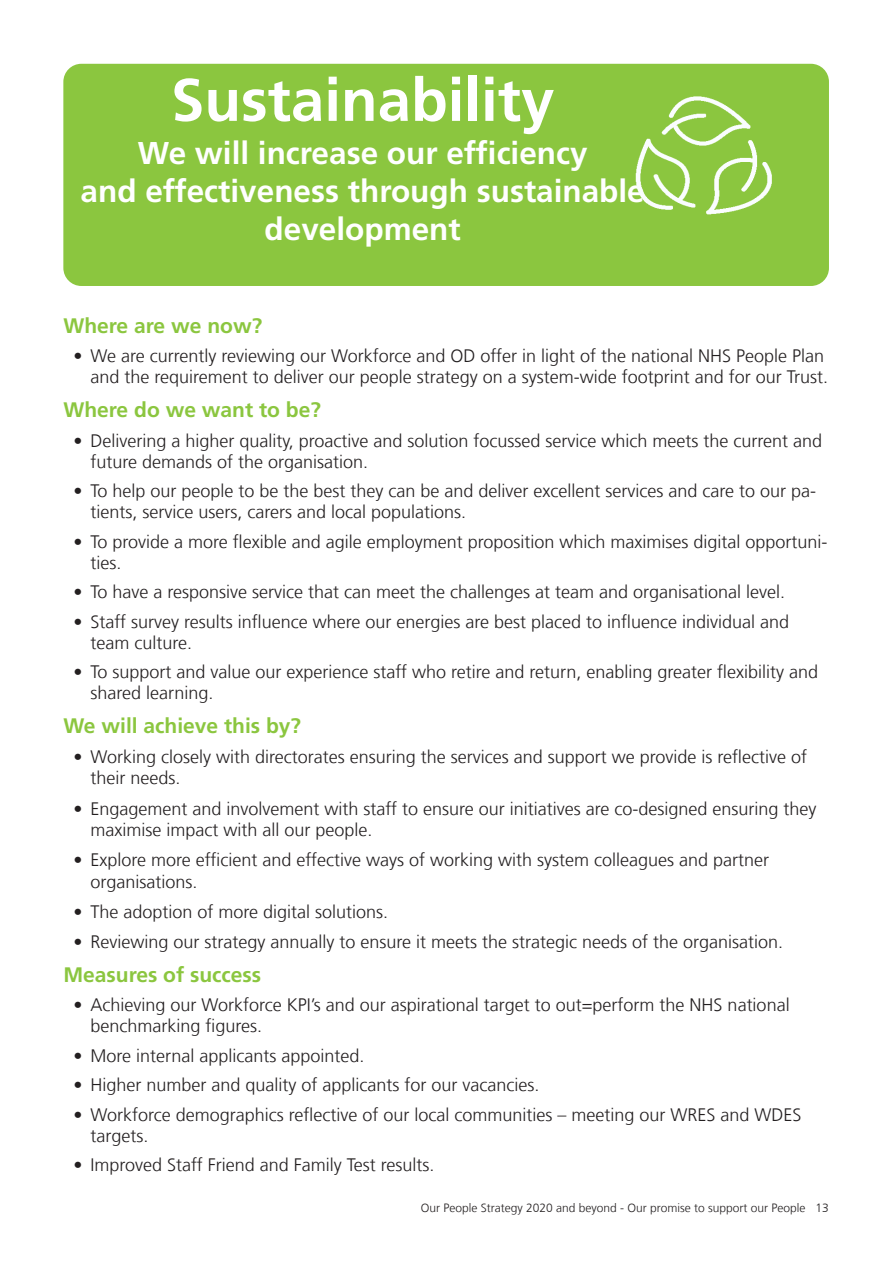
<style>
.page{position:relative;width:893px;height:1263px;background:#fff}
.page>*{position:absolute;margin:0;border:0;box-sizing:border-box;transform-origin:0 0}
.t1{font:700 60px "Frutiger LT Com";color:#fff}
.t2{font:700 31.5px/37.8px "Frutiger LT Com";color:#fff;text-align:center}
.t3{font:700 21px "Frutiger LT Com";color:#8bc63f}
.t4{font:300 18px/21px "Frutiger LT Com";color:#231f20}
.t5{font:300 12px "Frutiger LT Com";color:#231f20}
</style>
<div class="page">
<div style="left:63px;top:64px;width:766px;height:222px;background:#8bc63f;border-radius:18px"></div>
<img style="left:635px;top:96px;width:137px;height:119px">
<h1 class="t1" style="left:171px;top:65px;width:385px">Sustainability</h1>
<h2 class="t2" style="left:81px;top:135px;width:566px">We will increase our efficiency<br>and effectiveness through sustainable development</h2>
<p class="t3" style="left:63px;top:313px;width:200px">Where are we now?</p>
<p class="t4" style="left:73px;top:346px;width:756px;text-align:right">• We are currently reviewing our Workforce and OD offer in light of the national NHS People Plan and the requirement to deliver our people strategy on a system-wide footprint and for our Trust.</p>
<p class="t3" style="left:63px;top:397px;width:259px">Where do we want to be?</p>
<p class="t4" style="left:90px;top:430px;width:733px;text-indent:-17px">• Delivering a higher quality, proactive and solution focussed service which meets the current and future demands of the organisation.</p>
<p class="t4" style="left:90px;top:480px;width:727px;text-indent:-17px">• To help our people to be the best they can be and deliver excellent services and care to our pa&shy;tients, service users, carers and local populations.</p>
<p class="t4" style="left:90px;top:531px;width:739px;text-indent:-17px">• To provide a more flexible and agile employment proposition which maximises digital opportuni&shy;ties.</p>
<p class="t4" style="left:73px;top:581px;width:713px">• To have a responsive service that can meet the challenges at team and organisational level.</p>
<p class="t4" style="left:90px;top:611px;width:700px;text-indent:-17px">• Staff survey results influence where our energies are best placed to influence individual and team culture.</p>
<p class="t4" style="left:90px;top:661px;width:729px;text-indent:-17px">• To support and value our experience staff who retire and return, enabling greater flexibility and shared learning.</p>
<p class="t3" style="left:63px;top:713px;width:239px">We will achieve this by?</p>
<p class="t4" style="left:90px;top:746px;width:718px;line-height:21.6px;text-indent:-17px">• Working closely with directorates ensuring the services and support we provide is reflective of their needs.</p>
<p class="t4" style="left:90px;top:798px;width:728px;line-height:21.6px;text-indent:-17px">• Engagement and involvement with staff to ensure our initiatives are co-designed ensuring they maximise impact with all our people.</p>
<p class="t4" style="left:90px;top:849px;width:680px;line-height:21.6px;text-indent:-17px">• Explore more efficient and effective ways of working with system colleagues and partner organisations.</p>
<p class="t4" style="left:73px;top:901px;width:316px">• The adoption of more digital solutions.</p>
<p class="t4" style="left:73px;top:931px;width:711px">• Reviewing our strategy annually to ensure it meets the strategic needs of the organisation.</p>
<p class="t3" style="left:63px;top:962px;width:199px">Measures of success</p>
<p class="t4" style="left:90px;top:995px;width:701px;text-indent:-17px">• Achieving our Workforce KPI’s and our aspirational target to out=perform the NHS national benchmarking figures.</p>
<p class="t4" style="left:73px;top:1045px;width:293px">• More internal applicants appointed.</p>
<p class="t4" style="left:73px;top:1075px;width:468px">• Higher number and quality of applicants for our vacancies.</p>
<p class="t4" style="left:90px;top:1104px;width:713px;text-indent:-17px">• Workforce demographics reflective of our local communities – meeting our WRES and WDES targets.</p>
<p class="t4" style="left:73px;top:1155px;width:363px">• Improved Staff Friend and Family Test results.</p>
<p class="t5" style="left:421px;top:1201px;width:409px">Our People Strategy 2020 and beyond - Our promise to support our People 13</p>
</div>
